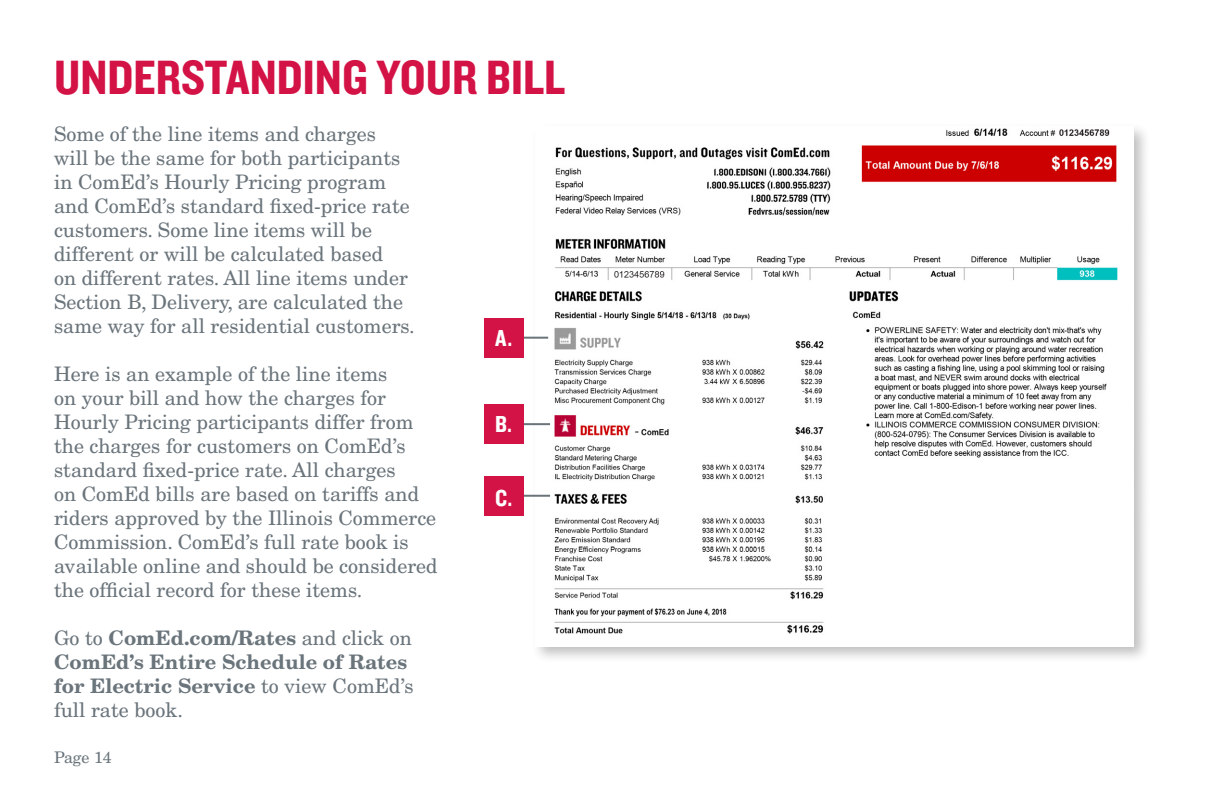
<style>
.page{position:relative;width:1224px;height:792px;background:#fff}
.page>*{position:absolute;margin:0;border:0;box-sizing:border-box;transform-origin:0 0}
.Heading_2{font:50px "Knockout 50 Welterweight";color:#d31245}
.t1{font:24px "Knockout 50 Welterweight";color:#fff}
.Body_copy_left-align{font:20px/24px "New Century Schlbk LT Std";color:#6a747b}
.Body_copy_left-align-2{font:700 20px/24px "New Century Schlbk LT Std";color:#6a747b}
.t2{font:16px "New Century Schlbk LT Std";color:#68737a}
.s1{font-weight:400}
</style>
<div class="page">
<div style="left:531px;top:122px;width:620px;height:542px;background:#000;opacity:.25"></div>
<img style="left:536px;top:127px;width:597px;height:520px">
<hr style="left:523px;top:337px;width:25px;height:2px;background:#6a747b">
<div style="left:484px;top:318px;width:39px;height:39px;background:#d31245"></div>
<hr style="left:523px;top:423px;width:27px;height:2px;background:#6a747b">
<div style="left:484px;top:405px;width:39px;height:39px;background:#d31245"></div>
<hr style="left:523px;top:495px;width:27px;height:2px;background:#6a747b">
<div style="left:484px;top:476px;width:39px;height:39px;background:#d31245"></div>
<h2 class="Heading_2" style="left:54px;top:44px;width:513px">UNDERSTANDING YOUR BILL</h2>
<p class="Body_copy_left-align" style="left:54px;top:122px;width:362px">Some of the line items and charges will be the same for both participants in ComEd’s Hourly Pricing program and ComEd’s standard fixed-price rate customers. Some line items will be different or will be calculated based<br>on different rates. All line items under Section B, Delivery, are calculated the same way for all residential customers.</p>
<p class="Body_copy_left-align" style="left:54px;top:362px;width:385px">Here is an example of the line items<br>on your bill and how the charges for Hourly Pricing participants differ from the charges for customers on ComEd’s standard fixed-price rate. All charges<br>on ComEd bills are based on tariffs and riders approved by the Illinois Commerce Commission. ComEd’s full rate book is available online and should be considered the official record for these items.</p>
<p class="Body_copy_left-align-2" style="left:54px;top:626px;width:361px"><span class="s1">Go to</span> ComEd.com/Rates <span class="s1">and click on<br></span>ComEd’s Entire Schedule of Rates for Electric Service <span class="s1">to view ComEd’s full rate book.</span></p>
<p class="t1" style="left:495px;top:322px;width:18px">A.</p>
<p class="t1" style="left:495px;top:409px;width:18px">B.</p>
<p class="t1" style="left:495px;top:482px;width:18px">C.</p>
<p class="t2" style="left:54px;top:747px;width:59px">Page 14</p>
</div>
